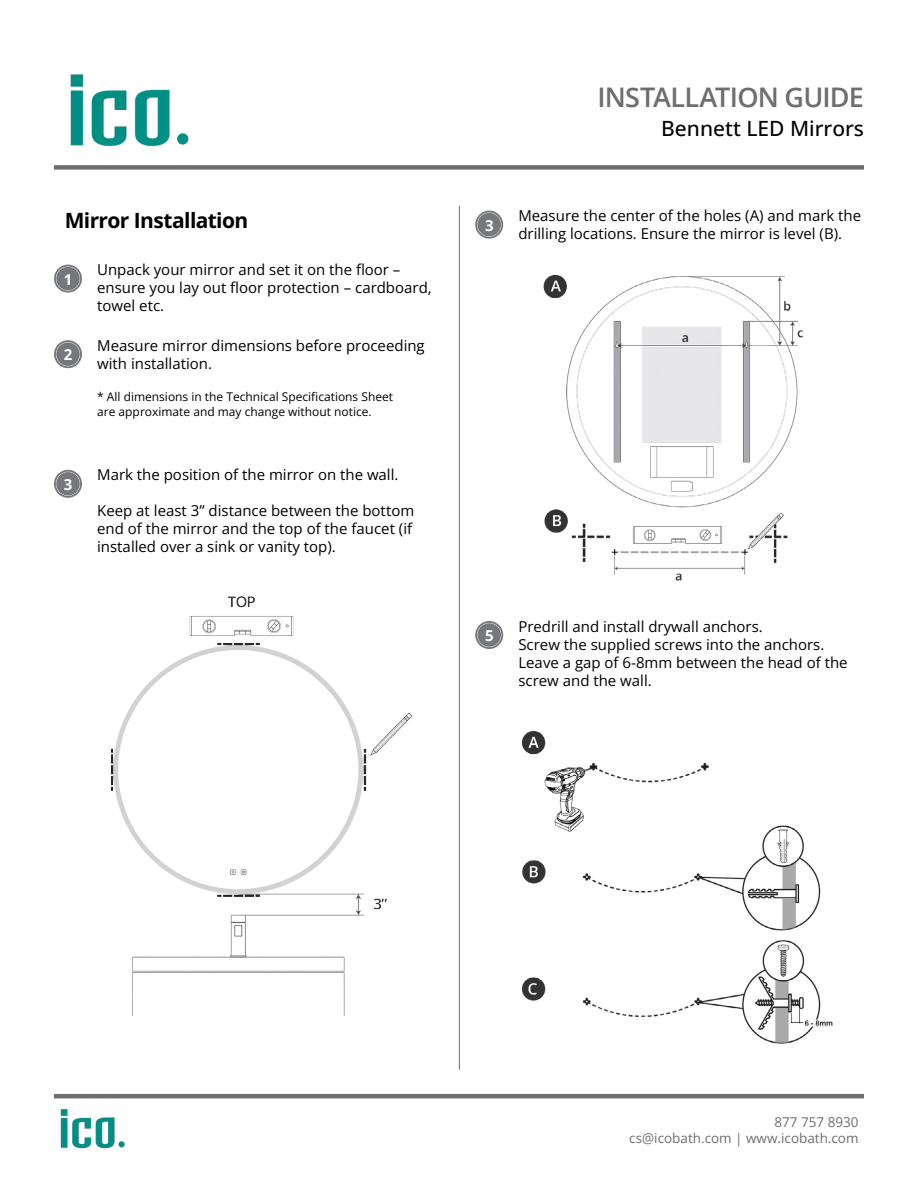
<style>
.page{position:relative;width:918px;height:1188px;background:#fff}
.page>*{position:absolute;margin:0;border:0;box-sizing:border-box;transform-origin:0 0}
.t1{font:600 27px "Open Sans";letter-spacing:-.03em;color:#6d6e71}
.t2{font:700 21px "Open Sans";letter-spacing:-.03em;color:#000}
.t3{font:500 21px "Open Sans";color:#000}
.t4{font:15px/18px "Open Sans";color:#000}
.t5{font:700 15px "Open Sans";color:#fff}
.t6{font:13.5px/16.2px "Open Sans";color:#6d6e71;text-align:right}
.t7{font:12px/14.4px "Open Sans";color:#000}
</style>
<div class="page">
<div style="left:54px;top:165px;width:810px;height:5px;background:#6d6e71"></div>
<img style="left:70px;top:74px;width:119px;height:73px">
<hr style="left:54px;top:1094px;width:810px;height:4px;background:#6d6e71">
<img style="left:60px;top:1109px;width:65px;height:40px">
<div style="left:56px;top:267px;width:24px;height:23px;background:#77787b;border-radius:50%"></div>
<div style="left:54px;top:265px;width:28px;height:28px;border:2px solid #77787b;border-radius:50%"></div>
<div style="left:56px;top:342px;width:24px;height:24px;background:#77787b;border-radius:50%"></div>
<div style="left:54px;top:340px;width:28px;height:28px;border:2px solid #77787b;border-radius:50%"></div>
<div style="left:56px;top:472px;width:24px;height:24px;background:#77787b;border-radius:50%"></div>
<div style="left:54px;top:470px;width:28px;height:28px;border:2px solid #77787b;border-radius:50%"></div>
<hr style="left:459px;top:206px;width:1px;height:864px;background:#6d6e71">
<div style="left:477px;top:623px;width:24px;height:24px;background:#77787b;border-radius:50%"></div>
<div style="left:475px;top:621px;width:28px;height:28px;border:2px solid #77787b;border-radius:50%"></div>
<img style="left:111px;top:596px;width:301px;height:419px">
<img style="left:543px;top:274px;width:260px;height:307px">
<img style="left:521px;top:731px;width:312px;height:313px">
<div style="left:477px;top:213px;width:24px;height:23px;background:#77787b;border-radius:50%"></div>
<div style="left:475px;top:211px;width:28px;height:28px;border:2px solid #77787b;border-radius:50%"></div>
<h2 class="t2" style="left:65px;top:205px;width:185px">Mirror Installation</h2>
<p class="t4" style="left:97px;top:260px;width:336px">Unpack your mirror and set it on the floor – ensure you lay out floor protection – cardboard, towel etc.</p>
<p class="t5" style="left:64px;top:269px;width:10px">1</p>
<p class="t5" style="left:64px;top:344px;width:10px">2</p>
<p class="t5" style="left:64px;top:474px;width:10px">3</p>
<p class="t4" style="left:97px;top:336px;width:329px">Measure mirror dimensions before proceeding with installation.</p>
<p class="t7" style="left:97px;top:389px;width:297px">* All dimensions in the Technical Specifications Sheet are approximate and may change without notice.</p>
<p class="t4" style="left:97px;top:466px;width:303px">Mark the position of the mirror on the wall.</p>
<p class="t4" style="left:97px;top:502px;width:319px">Keep at least 3” distance between the bottom end of the mirror and the top of the faucet (if installed over a sink or vanity top).</p>
<h1 class="t1" style="left:597px;top:79px;width:268px">INSTALLATION GUIDE</h1>
<h2 class="t3" style="left:661px;top:114px;width:204px">Bennett LED Mirrors</h2>
<p class="t5" style="left:485px;top:215px;width:10px">3</p>
<p class="t4" style="left:518px;top:206px;width:344px">Measure the center of the holes (A) and mark the drilling locations. Ensure the mirror is level (B).</p>
<p class="t5" style="left:485px;top:625px;width:10px">5</p>
<p class="t4" style="left:518px;top:617px;width:331px">Predrill and install drywall anchors.<br>Screw the supplied screws into the anchors.<br>Leave a gap of 6-8mm between the head of the screw and the wall.</p>
<p class="t6" style="left:629px;top:1113px;width:231px">877 757 8930<br>cs@icobath.com | www.icobath.com</p>
</div>
